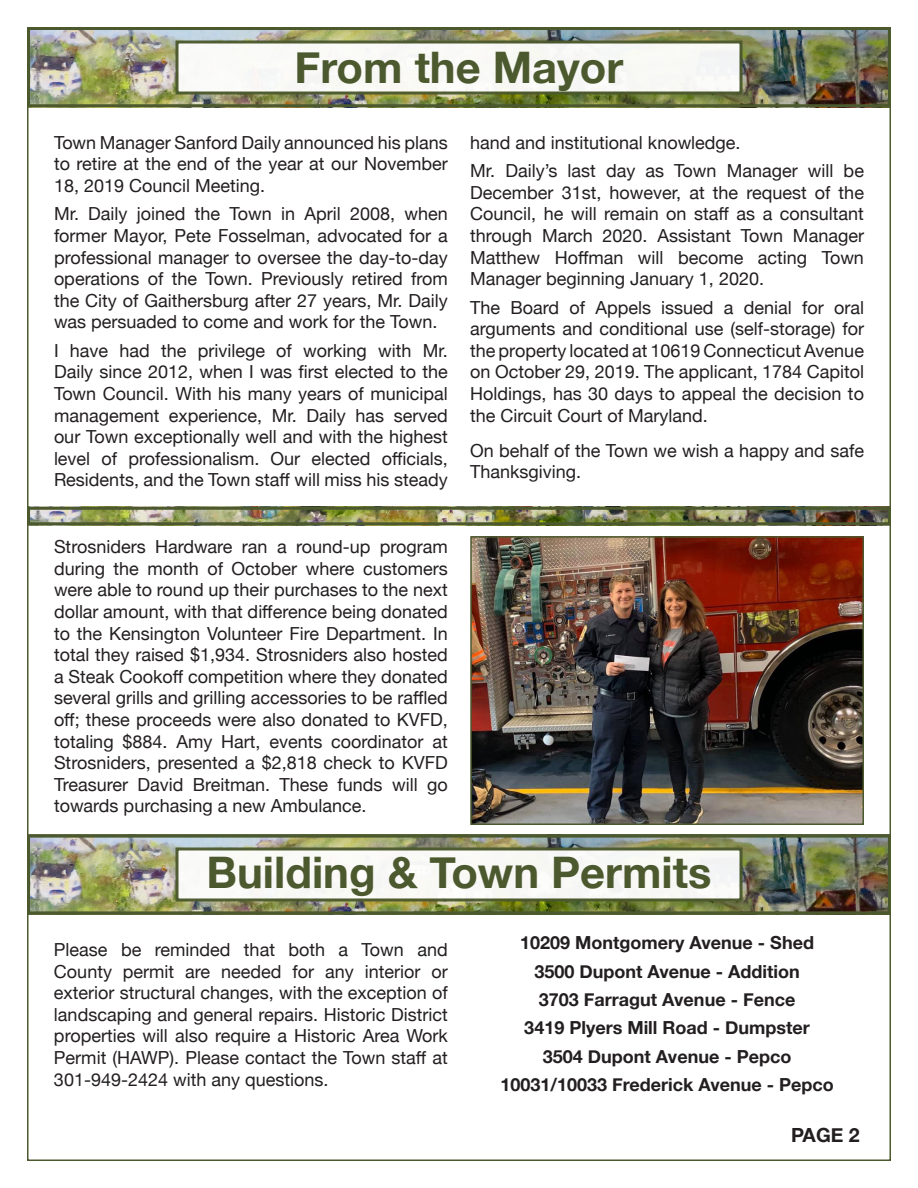
<style>
.page{position:relative;width:918px;height:1188px;background:#fff}
.page>*{position:absolute;margin:0;border:0;box-sizing:border-box;transform-origin:0 0}
.t1{font:700 43.5px "Helvetica Neue";color:#4c592e}
.t2{font:700 19.5px "Helvetica Neue";color:#231f20}
.t3{font:18px/21.6px "Helvetica Neue";color:#231f20;text-align:justify}
.t4{font:700 18px "Helvetica Neue";color:#231f20}
</style>
<div class="page">
<img style="left:31px;top:31px;width:856px;height:72px">
<div style="left:27px;top:27px;width:864px;height:80px;border:3px solid #4c592e"></div>
<img style="left:31px;top:838px;width:856px;height:73px">
<div style="left:27px;top:834px;width:864px;height:81px;border:3px solid #4c592e"></div>
<div style="left:176px;top:40px;width:566px;height:54px;background:#f9f9f6;border:3px solid #4c592e"></div>
<div style="left:176px;top:847px;width:566px;height:54px;background:#f9f9f6;border:3px solid #4c592e"></div>
<img style="left:473px;top:539px;width:388px;height:283px">
<div style="left:470px;top:536px;width:394px;height:289px;border:2px solid #4c592e"></div>
<img style="left:31px;top:511px;width:856px;height:10px">
<div style="left:27px;top:507px;width:864px;height:18px;border:3px solid #4c592e"></div>
<p class="t1" style="left:295px;top:33px;width:330px">From the Mayor</p>
<p class="t3" style="left:54px;top:133px;width:395px">Town Manager Sanford Daily announced his plans to retire at the end of the year at our November 18, 2019 Council Meeting.</p>
<p class="t3" style="left:54px;top:204px;width:395px">Mr. Daily joined the Town in April 2008, when former Mayor, Pete Fosselman, advocated for a professional manager to oversee the day-to-day operations of the Town. Previously retired from the City of Gaithersburg after 27 years, Mr. Daily was persuaded to come and work for the Town.</p>
<p class="t3" style="left:54px;top:341px;width:395px">I have had the privilege of working with Mr.<br>Daily since 2012, when I was first elected to the Town Council. With his many years of municipal management experience, Mr. Daily has served our Town exceptionally well and with the highest level of professionalism. Our elected officials, Residents, and the Town staff will miss his steady</p>
<p class="t3" style="left:54px;top:537px;width:395px">Strosniders Hardware ran a round-up program during the month of October where customers were able to round up their purchases to the next dollar amount, with that difference being donated to the Kensington Volunteer Fire Department. In total they raised $1,934. Strosniders also hosted a Steak Cookoff competition where they donated several grills and grilling accessories to be raffled off; these proceeds were also donated to KVFD, totaling $884. Amy Hart, events coordinator at Strosniders, presented a $2,818 check to KVFD Treasurer David Breitman. These funds will go towards purchasing a new Ambulance.</p>
<p class="t3" style="left:470px;top:133px;width:272px">hand and institutional knowledge.</p>
<p class="t3" style="left:470px;top:161px;width:395px">Mr. Daily’s last day as Town Manager will be December 31st, however, at the request of the Council, he will remain on staff as a consultant through March 2020. Assistant Town Manager Matthew Hoffman will become acting Town Manager beginning January 1, 2020.</p>
<p class="t3" style="left:470px;top:297px;width:395px">The Board of Appels issued a denial for oral arguments and conditional use (self-storage) for the property located at 10619 Connecticut Avenue on October 29, 2019. The applicant, 1784 Capitol Holdings, has 30 days to appeal the decision to the Circuit Court of Maryland.</p>
<p class="t3" style="left:470px;top:441px;width:395px">On behalf of the Town we wish a happy and safe<br>Thanksgiving.</p>
<p class="t1" style="left:207px;top:838px;width:506px">Building &amp; Town Permits</p>
<p class="t3" style="left:54px;top:940px;width:395px">Please be reminded that both a Town and County permit are needed for any interior or exterior structural changes, with the exception of landscaping and general repairs. Historic District properties will also require a Historic Area Work Permit (HAWP). Please contact the Town staff at 301-949-2424 with any questions.</p>
<p class="t4" style="left:520px;top:929px;width:295px">10209 Montgomery Avenue - Shed</p>
<p class="t4" style="left:534px;top:957px;width:267px">3500 Dupont Avenue - Addition</p>
<p class="t4" style="left:539px;top:985px;width:258px">3703 Farragut Avenue - Fence</p>
<p class="t4" style="left:524px;top:1014px;width:287px">3419 Plyers Mill Road - Dumpster</p>
<p class="t4" style="left:543px;top:1042px;width:250px">3504 Dupont Avenue - Pepco</p>
<p class="t4" style="left:500px;top:1071px;width:335px">10031/10033 Frederick Avenue - Pepco</p>
<p class="t2" style="left:791px;top:1120px;width:70px">PAGE 2</p>
</div>
